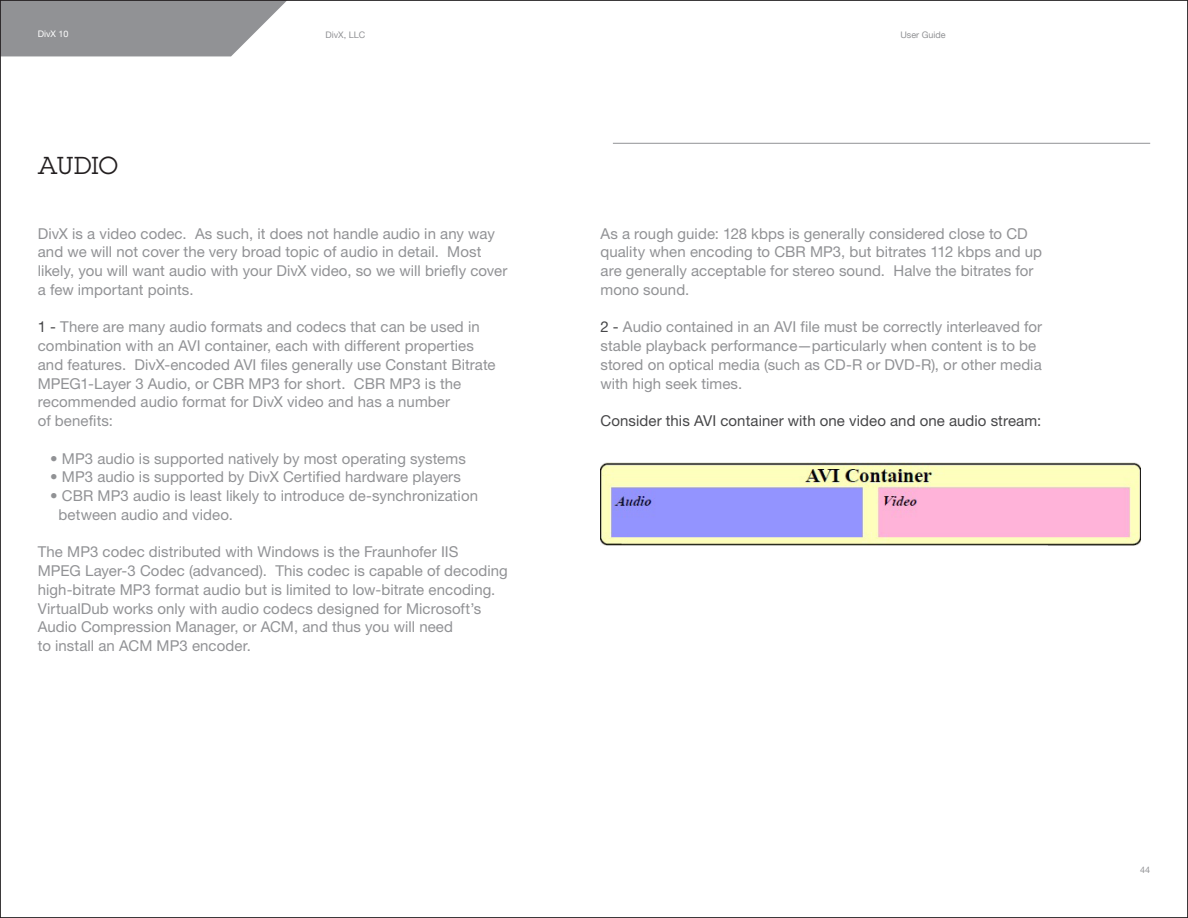
<style>
.page{position:relative;width:1188px;height:918px;background:#fff}
.page>*{position:absolute;margin:0;border:0;box-sizing:border-box;transform-origin:0 0}
.t1{font:24px "Lubalin Graph Std";letter-spacing:.005em;color:#231f20}
.t2{font:15px/18.8px "Helvetica Neue LT Std";letter-spacing:.005em;color:#919295}
.t3{font:15px "Helvetica Neue LT Std";letter-spacing:.005em;color:#474749}
.t4{font:9px "Helvetica Neue";color:#919295}
.t5{font:9px "Helvetica Neue";color:#fff}
.s1{color:#474749}
</style>
<div class="page">
<svg style="left:2px;top:2px;width:284px;height:54px;background:#9b9c9f"></svg>
<hr style="left:613px;top:143px;width:537px;height:1px;background:#919295">
<img style="left:600px;top:462px;width:541px;height:83px">
<p class="t5" style="left:38px;top:26px;width:32px">DivX 10</p>
<p class="t1" style="left:38px;top:150px;width:82px">AUDIO</p>
<p class="t4" style="left:325px;top:27px;width:41px">DivX, LLC</p>
<p class="t4" style="left:900px;top:27px;width:47px">User Guide</p>
<p class="t2" style="left:38px;top:224px;width:471px">DivX is a video codec. As such, it does not handle audio in any way and we will not cover the very broad topic of audio in detail. Most likely, you will want audio with your DivX video, so we will briefly cover a few important points.</p>
<p class="t2" style="left:38px;top:317px;width:459px"><span class="s1">1 -</span> There are many audio formats and codecs that can be used in combination with an AVI container, each with different properties and features. DivX-encoded AVI files generally use Constant Bitrate MPEG1-Layer 3 Audio, or CBR MP3 for short. CBR MP3 is the</p>
<p class="t2" style="left:38px;top:392px;width:414px">recommended audio format for DivX video and has a number</p>
<p class="t2" style="left:38px;top:411px;width:77px">of benefits:</p>
<p class="t2" style="left:50px;top:449px;width:417px">• MP3 audio is supported natively by most operating systems</p>
<p class="t2" style="left:50px;top:467px;width:412px">• MP3 audio is supported by DivX Certified hardware players</p>
<p class="t2" style="left:50px;top:486px;width:429px">• CBR MP3 audio is least likely to introduce de-synchronization</p>
<p class="t2" style="left:59px;top:505px;width:176px">between audio and video.</p>
<p class="t2" style="left:38px;top:542px;width:422px">The MP3 codec distributed with Windows is the Fraunhofer IIS</p>
<p class="t2" style="left:38px;top:561px;width:471px">MPEG Layer-3 Codec (advanced). This codec is capable of decoding</p>
<p class="t2" style="left:38px;top:580px;width:459px">high-bitrate MP3 format audio but is limited to low-bitrate encoding.</p>
<p class="t2" style="left:38px;top:599px;width:445px">VirtualDub works only with audio codecs designed for Microsoft’s</p>
<p class="t2" style="left:38px;top:617px;width:417px">Audio Compression Manager, or ACM, and thus you will need</p>
<p class="t2" style="left:38px;top:636px;width:215px">to install an ACM MP3 encoder.</p>
<p class="t2" style="left:600px;top:224px;width:429px">As a rough guide: 128 kbps is generally considered close to CD</p>
<p class="t2" style="left:600px;top:242px;width:443px">quality when encoding to CBR MP3, but bitrates 112 kbps and up</p>
<p class="t2" style="left:600px;top:261px;width:435px">are generally acceptable for stereo sound. Halve the bitrates for mono sound.</p>
<p class="t2" style="left:600px;top:317px;width:443px"><span class="s1">2 -</span> Audio contained in an AVI file must be correctly interleaved for stable playback performance—particularly when content is to be stored on optical media (such as CD-R or DVD-R), or other media</p>
<p class="t2" style="left:600px;top:374px;width:143px">with high seek times.</p>
<p class="t3" style="left:600px;top:412px;width:442px">Consider this AVI container with one video and one audio stream:</p>
<p class="t4" style="left:1140px;top:862px;width:12px">44</p>
</div>
